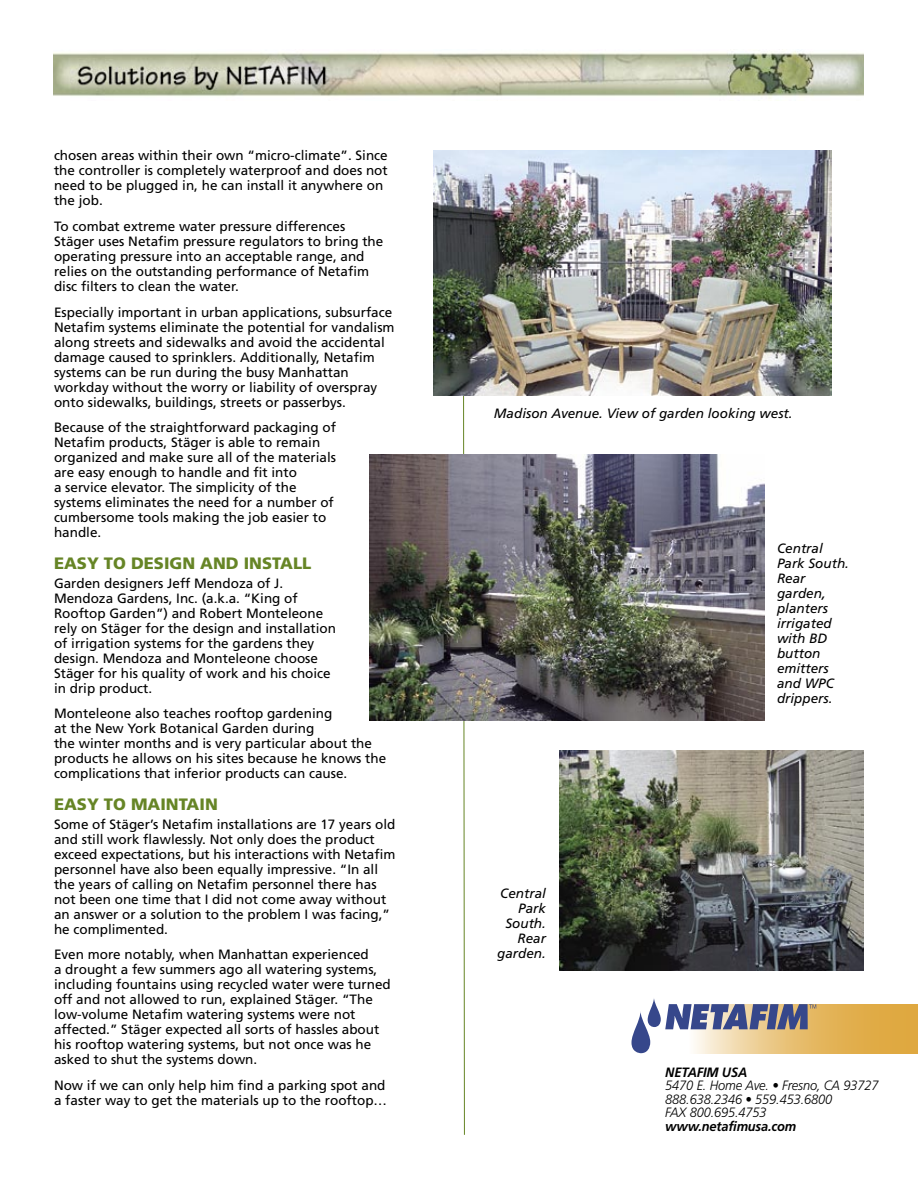
<style>
.page{position:relative;width:918px;height:1188px;background:#fff}
.page>*{position:absolute;margin:0;border:0;box-sizing:border-box;transform-origin:0 0}
.Text{font:900 16.5px "Frutiger";color:#668526}
.Text-2{font:13.5px/15px "Frutiger";color:#000}
.t1{font:italic 13.5px/15px "Frutiger";color:#000}
.t2{font:italic 300 13.5px/13.5px "Frutiger";letter-spacing:-.01em;color:#000;scale:.95 1}
.s1{font-weight:700}
</style>
<div class="page">
<svg style="left:816px;top:1004px;width:102px;height:49px;background:#e0ad4a"></svg>
<svg style="left:632px;top:998px;width:184px;height:55px"></svg>
<img style="left:54px;top:51px;width:810px;height:48px">
<svg style="left:463px;top:396px;width:2px;height:739px"></svg>
<img style="left:434px;top:150px;width:397px;height:246px">
<img style="left:369px;top:454px;width:395px;height:266px">
<img style="left:560px;top:750px;width:304px;height:220px">
<p class="Text-2" style="left:54px;top:148px;width:335px">chosen areas within their own “micro-climate”. Since the controller is completely waterproof and does not need to be plugged in, he can install it anywhere on the job.</p>
<p class="Text-2" style="left:54px;top:219px;width:331px">To combat extreme water pressure differences Stäger uses Netafim pressure regulators to bring the operating pressure into an acceptable range, and relies on the outstanding performance of Netafim disc filters to clean the water.</p>
<p class="Text-2" style="left:54px;top:304px;width:342px">Especially important in urban applications, subsurface Netafim systems eliminate the potential for vandalism along streets and sidewalks and avoid the accidental damage caused to sprinklers. Additionally, Netafim systems can be run during the busy Manhattan workday without the worry or liability of overspray onto sidewalks, buildings, streets or passerbys.</p>
<p class="Text-2" style="left:54px;top:420px;width:284px">Because of the straightforward packaging of Netafim products, Stäger is able to remain organized and make sure all of the materials are easy enough to handle and fit into<br>a service elevator. The simplicity of the systems eliminates the need for a number of cumbersome tools making the job easier to handle.</p>
<p class="Text" style="left:54px;top:554px;width:259px">EASY TO DESIGN AND INSTALL</p>
<p class="Text-2" style="left:54px;top:575px;width:284px">Garden designers Jeff Mendoza of J.<br>Mendoza Gardens, Inc. (a.k.a. “King of Rooftop Garden”) and Robert Monteleone rely on Stäger for the design and installation of irrigation systems for the gardens they design. Mendoza and Monteleone choose Stäger for his quality of work and his choice in drip product.</p>
<p class="Text-2" style="left:54px;top:706px;width:334px">Monteleone also teaches rooftop gardening<br>at the New York Botanical Garden during<br>the winter months and is very particular about the products he allows on his sites because he knows the complications that inferior products can cause.</p>
<p class="Text" style="left:54px;top:795px;width:165px">EASY TO MAINTAIN</p>
<p class="Text-2" style="left:54px;top:816px;width:343px">Some of Stäger’s Netafim installations are 17 years old and still work flawlessly. Not only does the product exceed expectations, but his interactions with Netafim personnel have also been equally impressive. “In all the years of calling on Netafim personnel there has not been one time that I did not come away without an answer or a solution to the problem I was facing,” he complimented.</p>
<p class="Text-2" style="left:54px;top:947px;width:338px">Even more notably, when Manhattan experienced<br>a drought a few summers ago all watering systems, including fountains using recycled water were turned off and not allowed to run, explained Stäger. “The low-volume Netafim watering systems were not affected.” Stäger expected all sorts of hassles about his rooftop watering systems, but not once was he asked to shut the systems down.</p>
<p class="Text-2" style="left:54px;top:1078px;width:335px">Now if we can only help him find a parking spot and a faster way to get the materials up to the rooftop…</p>
<p class="t1" style="left:494px;top:406px;width:300px">Madison Avenue. View of garden looking west.</p>
<p class="t1" style="left:497px;top:886px;width:50px;text-align:right">Central<br>Park<br>South.<br>Rear garden.</p>
<p class="t1" style="left:777px;top:541px;width:74px">Central<br>Park South.<br>Rear garden, planters irrigated with BD button emitters and WPC drippers.</p>
<p class="t2" style="left:665px;top:1065px;width:226px"><span class="s1">NETAFIM USA<br></span>5470 E. Home Ave. • Fresno, CA 93727<br>888.638.2346 • 559.453.6800<br>FAX 800.695.4753 <span class="s1">www.netafimusa.com</span></p>
</div>
